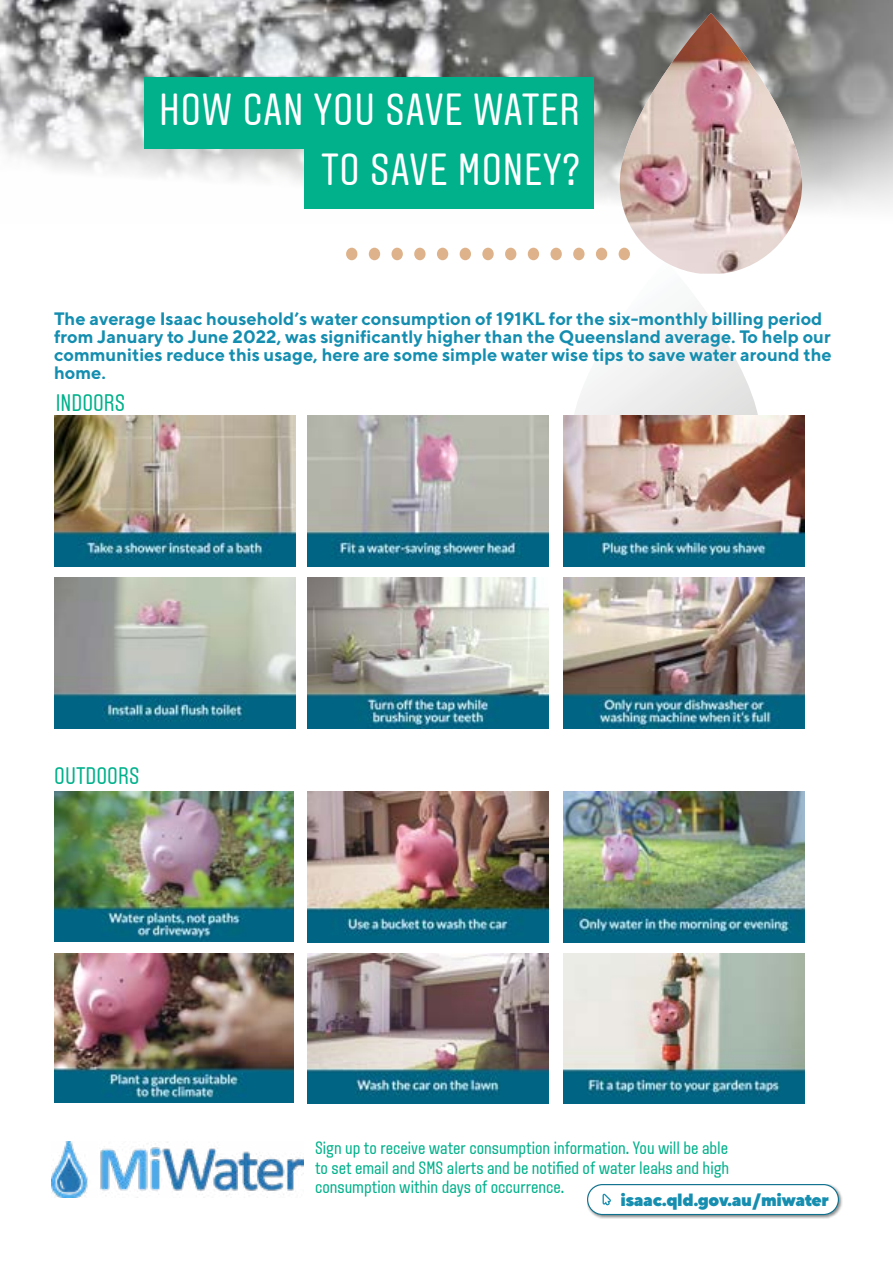
<style>
.page{position:relative;width:893px;height:1263px;background:#fff}
.page>*{position:absolute;margin:0;border:0;box-sizing:border-box;transform-origin:0 0}
.t1{font:45px/60.2px "Aveny T";letter-spacing:.02em;color:#fff;text-align:right}
.t2{font:24px "Aveny T";color:#00b18b}
.t3{font:700 18px/18px "TT Norms";color:#148eb0}
.t4{font:18px/19.4px "Aveny T";color:#00b18b;text-align:justify}
.t5{font:900 17.7px "TT Norms";letter-spacing:-.03em;color:#168eb0}
</style>
<div class="page">
<div style="left:346px;top:248px;width:11px;height:12px;background:#deb38b;border-radius:50%"></div>
<div style="left:369px;top:248px;width:11px;height:12px;background:#deb38b;border-radius:50%"></div>
<div style="left:391px;top:248px;width:12px;height:12px;background:#deb38b;border-radius:50%"></div>
<div style="left:414px;top:248px;width:12px;height:12px;background:#deb38b;border-radius:50%"></div>
<div style="left:437px;top:248px;width:11px;height:12px;background:#deb38b;border-radius:50%"></div>
<div style="left:460px;top:248px;width:11px;height:12px;background:#deb38b;border-radius:50%"></div>
<div style="left:482px;top:248px;width:12px;height:12px;background:#deb38b;border-radius:50%"></div>
<div style="left:505px;top:248px;width:11px;height:12px;background:#deb38b;border-radius:50%"></div>
<div style="left:528px;top:248px;width:11px;height:12px;background:#deb38b;border-radius:50%"></div>
<div style="left:550px;top:248px;width:12px;height:12px;background:#deb38b;border-radius:50%"></div>
<div style="left:573px;top:248px;width:11px;height:12px;background:#deb38b;border-radius:50%"></div>
<div style="left:596px;top:248px;width:11px;height:12px;background:#deb38b;border-radius:50%"></div>
<div style="left:619px;top:248px;width:11px;height:12px;background:#deb38b;border-radius:50%"></div>
<svg style="left:573px;top:260px;width:188px;height:156px"></svg>
<img style="left:54px;top:416px;width:241px;height:151px">
<img style="left:308px;top:416px;width:241px;height:151px">
<img style="left:563px;top:416px;width:242px;height:151px">
<img style="left:54px;top:578px;width:242px;height:150px">
<img style="left:308px;top:578px;width:241px;height:150px">
<img style="left:563px;top:578px;width:242px;height:150px">
<img style="left:54px;top:792px;width:240px;height:150px">
<img style="left:308px;top:792px;width:241px;height:151px">
<img style="left:563px;top:792px;width:242px;height:151px">
<img style="left:54px;top:953px;width:240px;height:150px">
<img style="left:308px;top:953px;width:241px;height:151px">
<img style="left:563px;top:953px;width:242px;height:151px">
<img style="left:0;top:0;width:893px;height:209px">
<img style="left:51px;top:1141px;width:252px;height:57px">
<div style="left:587px;top:1184px;width:255px;height:34px;background:#000;opacity:.45"></div>
<div style="left:588px;top:1184px;width:250px;height:30px;background:#fff;border-radius:15px"></div>
<div style="left:587px;top:1184px;width:252px;height:31px;border:1px solid #0e718e;border-radius:15px"></div>
<svg style="left:601px;top:1195px;width:12px;height:22px"></svg>
<img style="left:620px;top:13px;width:183px;height:261px">
<div style="left:145px;top:77px;width:449px;height:71px;background:#00b18b"></div>
<div style="left:305px;top:137px;width:289px;height:71px;background:#00b18b"></div>
<h1 class="t1" style="left:159px;top:80px;width:423px">HOW CAN YOU SAVE WATER<br>TO SAVE MONEY?</h1>
<p class="t3" style="left:54px;top:309px;width:779px">The average Isaac household’s water consumption of 191KL for the six-monthly billing period from January to June 2022, was significantly higher than the Queensland average. To help our communities reduce this usage, here are some simple water wise tips to save water around the home.</p>
<h2 class="t2" style="left:56px;top:389px;width:71px">INDOORS</h2>
<h2 class="t2" style="left:54px;top:762px;width:87px">OUTDOORS</h2>
<p class="t4" style="left:315px;top:1139px;width:416px">Sign up to receive water consumption information. You will be able to set email and SMS alerts and be notified of water leaks and high consumption within days of occurrence.</p>
<p class="t5" style="left:621px;top:1188px;width:210px">isaac.qld.gov.au/miwater</p>
</div>
